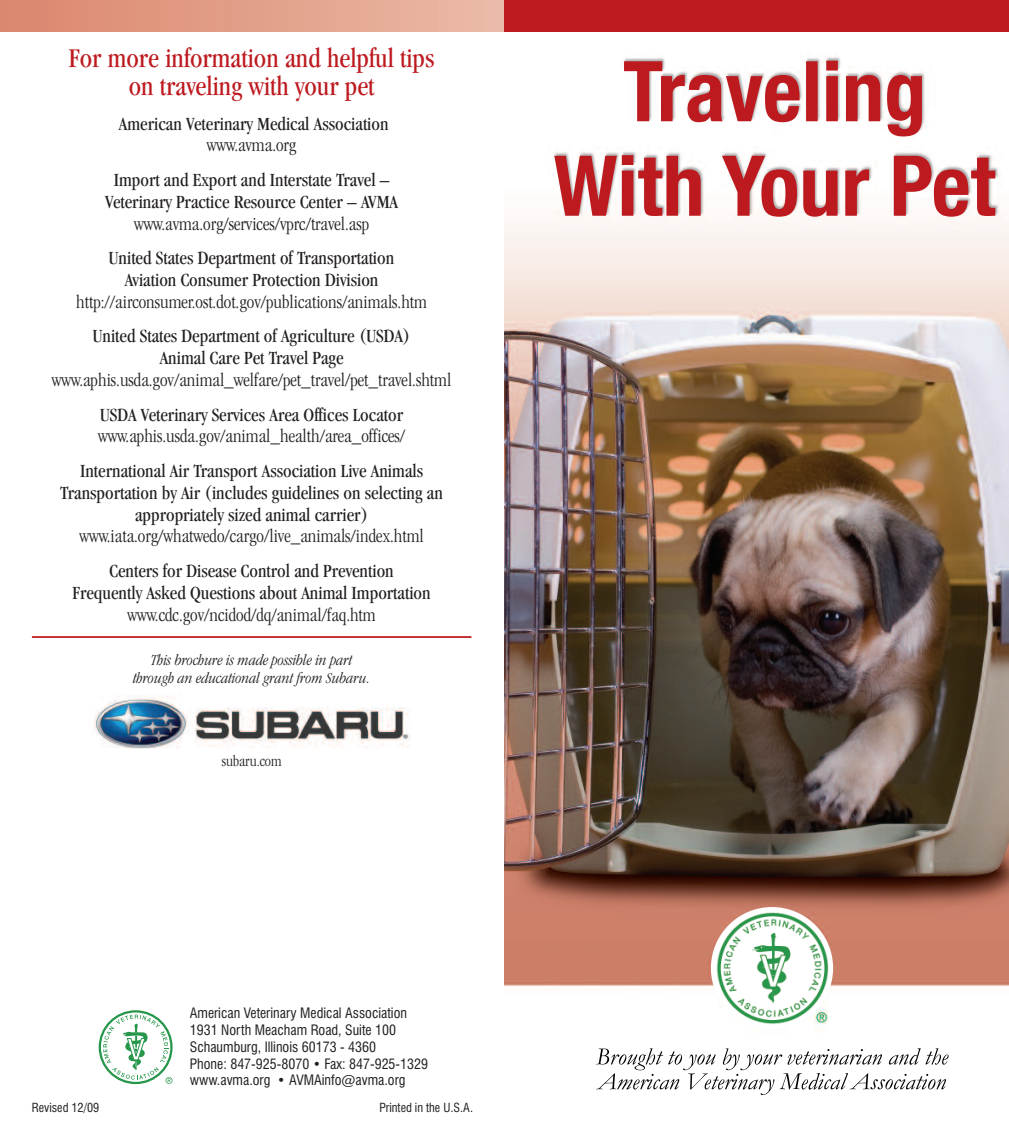
<style>
.page{position:relative;width:1009px;height:1134px;background:#fff}
.page>*{position:absolute;margin:0;border:0;box-sizing:border-box;transform-origin:0 0}
.t1{font:condensed 28px/28px "Garamond";color:#bd1a1f;text-align:center}
.t2{font:condensed 19.25px/21.9px "Garamond";color:#231f20;text-align:center}
.t3{font:300 condensed 19.25px "Garamond";color:#231f20}
.t4{font:italic 300 condensed 15.75px/17.5px "Garamond";color:#231f20;text-align:center}
.t5{font:300 condensed 15.75px "Garamond";color:#231f20}
.t6{font:condensed 14px/16.8px "Swiss 721 BT";color:#231f20}
.t7{font:condensed 12.25px "Swiss 721 BT";color:#231f20}
</style>
<div class="page">
<svg style="left:0;top:0;width:504px;height:32px;background:#e2a089"></svg>
<img style="left:504px;top:31px;width:504px;height:1064px">
<img style="left:710px;top:907px;width:123px;height:122px;border-radius:50%">
<div style="left:504px;top:0;width:504px;height:31px;background:#bd1a1f"></div>
<img style="left:596px;top:1049px;width:29px;height:16px">
<img style="left:888px;top:1049px;width:32px;height:16px">
<img style="left:596px;top:1073px;width:36px;height:16px">
<img style="left:900px;top:1074px;width:28px;height:15px">
<img style="left:624px;top:61px;width:297px;height:75px">
<div style="left:99px;top:1010px;width:73px;height:74px;border:2px solid #25964a;border-radius:50%"></div>
<svg style="left:103px;top:1015px;width:69px;height:69px"></svg>
<hr style="left:32px;top:636px;width:439px;height:2px;background:#bd1a1f">
<img style="left:92px;top:696px;width:319px;height:53px">
<h1 class="t1" style="left:69px;top:46px;width:367px">For more information and helpful tips on traveling with your pet</h1>
<p class="t2" style="left:119px;top:114px;width:271px">American Veterinary Medical Association</p>
<p class="t3" style="left:207px;top:138px;width:91px">www.avma.org</p>
<p class="t2" style="left:105px;top:170px;width:294px">Import and Export and Interstate Travel –<br>Veterinary Practice Resource Center – AVMA</p>
<p class="t3" style="left:134px;top:216px;width:237px">www.avma.org/services/vprc/travel.asp</p>
<p class="t2" style="left:109px;top:248px;width:287px">United States Department of Transportation<br>Aviation Consumer Protection Division</p>
<p class="t3" style="left:76px;top:294px;width:352px">http://airconsumer.ost.dot.gov/publications/animals.htm</p>
<p class="t2" style="left:93px;top:327px;width:319px">United States Department of Agriculture (USDA)<br>Animal Care Pet Travel Page</p>
<p class="t3" style="left:52px;top:373px;width:401px">www.aphis.usda.gov/animal_welfare/pet_travel/pet_travel.shtml</p>
<p class="t2" style="left:100px;top:405px;width:304px">USDA Veterinary Services Area Offices Locator</p>
<p class="t3" style="left:98px;top:429px;width:308px">www.aphis.usda.gov/animal_health/area_offices/</p>
<p class="t2" style="left:60px;top:461px;width:384px">International Air Transport Association Live Animals<br>Transportation by Air (includes guidelines on selecting an appropriately sized animal carrier)</p>
<p class="t3" style="left:79px;top:529px;width:346px">www.iata.org/whatwedo/cargo/live_animals/index.html</p>
<p class="t2" style="left:73px;top:561px;width:359px">Centers for Disease Control and Prevention<br>Frequently Asked Questions about Animal Importation</p>
<p class="t3" style="left:127px;top:607px;width:250px">www.cdc.gov/ncidod/dq/animal/faq.htm</p>
<p class="t4" style="left:133px;top:653px;width:238px">This brochure is made possible in part through an educational grant from Subaru.</p>
<p class="t5" style="left:222px;top:755px;width:61px">subaru.com</p>
<p class="t6" style="left:190px;top:1006px;width:240px">American Veterinary Medical Association 1931 North Meacham Road, Suite 100<br>Schaumburg, Illinois 60173 - 4360<br>Phone: 847-925-8070 • Fax: 847-925-1329 www.avma.org • AVMAinfo@avma.org</p>
<p class="t7" style="left:32px;top:1102px;width:69px">Revised 12/09</p>
<p class="t7" style="left:379px;top:1102px;width:95px">Printed in the U.S.A.</p>
</div>
